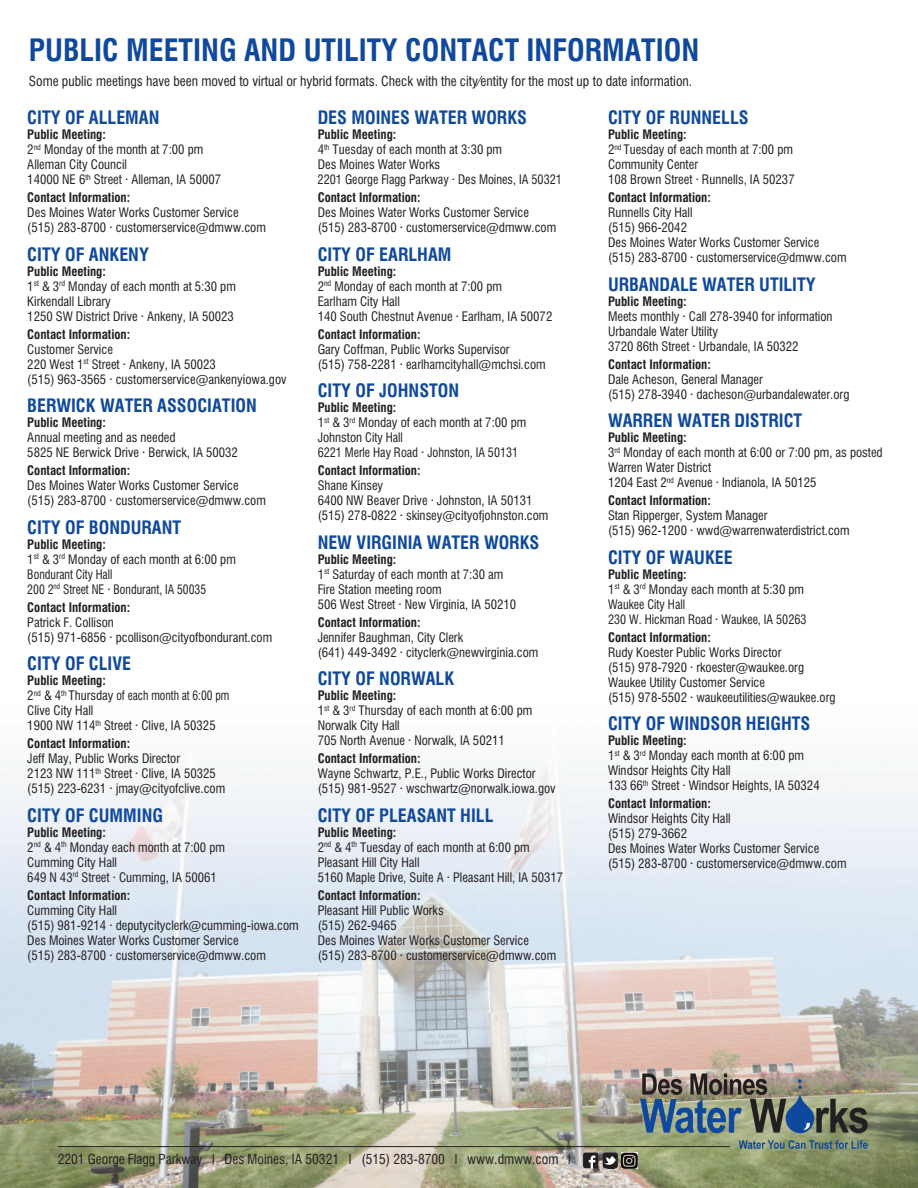
<style>
.page{position:relative;width:918px;height:1188px;background:#fff}
.page>*{position:absolute;margin:0;border:0;box-sizing:border-box;transform-origin:0 0}
.t1{font:30px "Corporate Condensed Bold SWFTE";color:#0f499d}
.t2{font:18px "Corporate Condensed Bold SWFTE";color:#0f499d}
.t3{font:13.5px "Corporate Condensed Regular SWFTE";color:#231f20}
.t4{font:12.75px/15px "Corporate Condensed Regular SWFTE";color:#231f20}
.t5{font:12.75px "Corporate Condensed Bold SWFTE";color:#231f20}
</style>
<div class="page">
<img style="left:0;top:765px;width:918px;height:423px">
<hr style="left:58px;top:1146px;width:672px;height:1px;background:#231f20">
<img style="left:640px;top:1074px;width:228px;height:59px">
<svg style="left:739px;top:1140px;width:129px;height:9px"></svg>
<img style="left:621px;top:1153px;width:16px;height:15px">
<svg style="left:583px;top:1153px;width:35px;height:15px"></svg>
<h1 class="t1" style="left:29px;top:33px;width:672px">PUBLIC MEETING AND UTILITY CONTACT INFORMATION</h1>
<p class="t3" style="left:29px;top:76px;width:665px">Some public meetings have been moved to virtual or hybrid formats. Check with the city/entity for the most up to date information.</p>
<h2 class="t2" style="left:27px;top:107px;width:134px">CITY OF ALLEMAN</h2>
<p class="t5" style="left:27px;top:127px;width:80px">Public Meeting:</p>
<p class="t4" style="left:27px;top:143px;width:195px">2<sup>nd</sup> Monday of the month at 7:00 pm<br>Alleman City Council<br>14000 NE 6<sup>th</sup> Street • Alleman, IA 50007</p>
<p class="t5" style="left:27px;top:190px;width:104px">Contact Information:</p>
<p class="t4" style="left:27px;top:206px;width:240px">Des Moines Water Works Customer Service (515) 283-8700 • customerservice@dmww.com</p>
<h2 class="t2" style="left:27px;top:244px;width:123px">CITY OF ANKENY</h2>
<p class="t5" style="left:27px;top:264px;width:80px">Public Meeting:</p>
<p class="t4" style="left:27px;top:279px;width:210px">1<sup>st</sup> &amp; 3<sup>rd</sup> Monday of each month at 5:30 pm<br>Kirkendall Library<br>1250 SW District Drive • Ankeny, IA 50023</p>
<p class="t5" style="left:27px;top:327px;width:104px">Contact Information:</p>
<p class="t4" style="left:27px;top:342px;width:261px">Customer Service<br>220 West 1<sup>st</sup> Street • Ankeny, IA 50023<br>(515) 963-3565 • customerservice@ankenyiowa.gov</p>
<h2 class="t2" style="left:27px;top:395px;width:231px">BERWICK WATER ASSOCIATION</h2>
<p class="t5" style="left:27px;top:415px;width:80px">Public Meeting:</p>
<p class="t4" style="left:27px;top:431px;width:212px">Annual meeting and as needed<br>5825 NE Berwick Drive • Berwick, IA 50032</p>
<p class="t5" style="left:27px;top:463px;width:104px">Contact Information:</p>
<p class="t4" style="left:27px;top:479px;width:240px">Des Moines Water Works Customer Service (515) 283-8700 • customerservice@dmww.com</p>
<h2 class="t2" style="left:27px;top:517px;width:155px">CITY OF BONDURANT</h2>
<p class="t5" style="left:27px;top:537px;width:80px">Public Meeting:</p>
<p class="t4" style="left:27px;top:552px;width:210px">1<sup>st</sup> &amp; 3<sup>rd</sup> Monday of each month at 6:00 pm<br>Bondurant City Hall<br>200 2<sup>nd</sup> Street NE • Bondurant, IA 50035</p>
<p class="t5" style="left:27px;top:600px;width:104px">Contact Information:</p>
<p class="t4" style="left:27px;top:615px;width:246px">Patrick F. Collison<br>(515) 971-6856 • pcollison@cityofbondurant.com</p>
<h2 class="t2" style="left:27px;top:653px;width:105px">CITY OF CLIVE</h2>
<p class="t5" style="left:27px;top:673px;width:80px">Public Meeting:</p>
<p class="t4" style="left:27px;top:689px;width:204px">2<sup>nd</sup> &amp; 4<sup>th</sup> Thursday of each month at 6:00 pm<br>Clive City Hall<br>1900 NW 114<sup>th</sup> Street • Clive, IA 50325</p>
<p class="t5" style="left:27px;top:736px;width:104px">Contact Information:</p>
<p class="t4" style="left:27px;top:752px;width:199px">Jeff May, Public Works Director<br>2123 NW 111<sup>th</sup> Street • Clive, IA 50325 (515) 223-6231 • jmay@cityofclive.com</p>
<h2 class="t2" style="left:27px;top:805px;width:137px">CITY OF CUMMING</h2>
<p class="t5" style="left:27px;top:825px;width:80px">Public Meeting:</p>
<p class="t4" style="left:27px;top:840px;width:199px">2<sup>nd</sup> &amp; 4<sup>th</sup> Monday each month at 7:00 pm<br>Cumming City Hall<br>649 N 43<sup>rd</sup> Street • Cumming, IA 50061</p>
<p class="t5" style="left:27px;top:888px;width:104px">Contact Information:</p>
<p class="t4" style="left:27px;top:903px;width:273px">Cumming City Hall<br>(515) 981-9214 • deputycityclerk@cumming-iowa.com Des Moines Water Works Customer Service<br>(515) 283-8700 • customerservice@dmww.com</p>
<h2 class="t2" style="left:318px;top:107px;width:211px">DES MOINES WATER WORKS</h2>
<p class="t5" style="left:318px;top:127px;width:80px">Public Meeting:</p>
<p class="t4" style="left:318px;top:143px;width:246px">4<sup>th</sup> Tuesday of each month at 3:30 pm<br>Des Moines Water Works<br>2201 George Flagg Parkway • Des Moines, IA 50321</p>
<p class="t5" style="left:318px;top:190px;width:104px">Contact Information:</p>
<p class="t4" style="left:318px;top:206px;width:240px">Des Moines Water Works Customer Service (515) 283-8700 • customerservice@dmww.com</p>
<h2 class="t2" style="left:318px;top:244px;width:135px">CITY OF EARLHAM</h2>
<p class="t5" style="left:318px;top:264px;width:80px">Public Meeting:</p>
<p class="t4" style="left:318px;top:279px;width:236px">2<sup>nd</sup> Monday of each month at 7:00 pm<br>Earlham City Hall<br>140 South Chestnut Avenue • Earlham, IA 50072</p>
<p class="t5" style="left:318px;top:327px;width:104px">Contact Information:</p>
<p class="t4" style="left:318px;top:342px;width:230px">Gary Coffman, Public Works Supervisor<br>(515) 758-2281 • earlhamcityhall@mchsi.com</p>
<h2 class="t2" style="left:318px;top:380px;width:143px">CITY OF JOHNSTON</h2>
<p class="t5" style="left:318px;top:400px;width:80px">Public Meeting:</p>
<p class="t4" style="left:318px;top:416px;width:210px">1<sup>st</sup> &amp; 3<sup>rd</sup> Monday of each month at 7:00 pm<br>Johnston City Hall<br>6221 Merle Hay Road • Johnston, IA 50131</p>
<p class="t5" style="left:318px;top:463px;width:104px">Contact Information:</p>
<p class="t4" style="left:318px;top:479px;width:232px">Shane Kinsey<br>6400 NW Beaver Drive • Johnston, IA 50131 (515) 278-0822 • skinsey@cityofjohnston.com</p>
<h2 class="t2" style="left:318px;top:532px;width:223px">NEW VIRGINIA WATER WORKS</h2>
<p class="t5" style="left:318px;top:552px;width:80px">Public Meeting:</p>
<p class="t4" style="left:318px;top:567px;width:200px">1<sup>st</sup> Saturday of each month at 7:30 am<br>Fire Station meeting room<br>506 West Street • New Virginia, IA 50210</p>
<p class="t5" style="left:318px;top:615px;width:104px">Contact Information:</p>
<p class="t4" style="left:318px;top:630px;width:222px">Jennifer Baughman, City Clerk<br>(641) 449-3492 • cityclerk@newvirginia.com</p>
<h2 class="t2" style="left:318px;top:668px;width:138px">CITY OF NORWALK</h2>
<p class="t5" style="left:318px;top:688px;width:80px">Public Meeting:</p>
<p class="t4" style="left:318px;top:704px;width:216px">1<sup>st</sup> &amp; 3<sup>rd</sup> Thursday of each month at 6:00 pm<br>Norwalk City Hall<br>705 North Avenue • Norwalk, IA 50211</p>
<p class="t5" style="left:318px;top:751px;width:104px">Contact Information:</p>
<p class="t4" style="left:318px;top:767px;width:240px">Wayne Schwartz, P.E., Public Works Director (515) 981-9527 • wschwartz@norwalk.iowa.gov</p>
<h2 class="t2" style="left:318px;top:805px;width:177px">CITY OF PLEASANT HILL</h2>
<p class="t5" style="left:318px;top:825px;width:80px">Public Meeting:</p>
<p class="t4" style="left:318px;top:840px;width:247px">2<sup>nd</sup> &amp; 4<sup>th</sup> Tuesday of each month at 6:00 pm<br>Pleasant Hill City Hall<br>5160 Maple Drive, Suite A • Pleasant Hill, IA 50317</p>
<p class="t5" style="left:318px;top:888px;width:104px">Contact Information:</p>
<p class="t4" style="left:318px;top:903px;width:240px">Pleasant Hill Public Works<br>(515) 262-9465<br>Des Moines Water Works Customer Service (515) 283-8700 • customerservice@dmww.com</p>
<h2 class="t2" style="left:608px;top:107px;width:142px">CITY OF RUNNELLS</h2>
<p class="t5" style="left:608px;top:127px;width:80px">Public Meeting:</p>
<p class="t4" style="left:608px;top:143px;width:188px">2<sup>nd</sup> Tuesday of each month at 7:00 pm<br>Community Center<br>108 Brown Street • Runnells, IA 50237</p>
<p class="t5" style="left:608px;top:190px;width:104px">Contact Information:</p>
<p class="t4" style="left:608px;top:206px;width:240px">Runnells City Hall<br>(515) 966-2042<br>Des Moines Water Works Customer Service (515) 283-8700 • customerservice@dmww.com</p>
<h2 class="t2" style="left:608px;top:274px;width:209px">URBANDALE WATER UTILITY</h2>
<p class="t5" style="left:608px;top:294px;width:80px">Public Meeting:</p>
<p class="t4" style="left:608px;top:309px;width:226px">Meets monthly • Call 278-3940 for information<br>Urbandale Water Utility<br>3720 86th Street • Urbandale, IA 50322</p>
<p class="t5" style="left:608px;top:357px;width:104px">Contact Information:</p>
<p class="t4" style="left:608px;top:372px;width:243px">Dale Acheson, General Manager<br>(515) 278-3940 • dacheson@urbandalewater.org</p>
<h2 class="t2" style="left:608px;top:410px;width:196px">WARREN WATER DISTRICT</h2>
<p class="t5" style="left:608px;top:430px;width:80px">Public Meeting:</p>
<p class="t4" style="left:608px;top:446px;width:276px">3<sup>rd</sup> Monday of each month at 6:00 or 7:00 pm, as posted<br>Warren Water District<br>1204 East 2<sup>nd</sup> Avenue • Indianola, IA 50125</p>
<p class="t5" style="left:608px;top:493px;width:104px">Contact Information:</p>
<p class="t4" style="left:608px;top:509px;width:243px">Stan Ripperger, System Manager<br>(515) 962-1200 • wwd@warrenwaterdistrict.com</p>
<h2 class="t2" style="left:608px;top:547px;width:126px">CITY OF WAUKEE</h2>
<p class="t5" style="left:608px;top:567px;width:80px">Public Meeting:</p>
<p class="t4" style="left:608px;top:582px;width:200px">1<sup>st</sup> &amp; 3<sup>rd</sup> Monday each month at 5:30 pm<br>Waukee City Hall<br>230 W. Hickman Road • Waukee, IA 50263</p>
<p class="t5" style="left:608px;top:630px;width:104px">Contact Information:</p>
<p class="t4" style="left:608px;top:645px;width:229px">Rudy Koester Public Works Director<br>(515) 978-7920 • rkoester@waukee.org Waukee Utility Customer Service<br>(515) 978-5502 • waukeeutilities@waukee.org</p>
<h2 class="t2" style="left:608px;top:713px;width:204px">CITY OF WINDSOR HEIGHTS</h2>
<p class="t5" style="left:608px;top:733px;width:80px">Public Meeting:</p>
<p class="t4" style="left:608px;top:749px;width:213px">1<sup>st</sup> &amp; 3<sup>rd</sup> Monday each month at 6:00 pm<br>Windsor Heights City Hall<br>133 66<sup>th</sup> Street • Windsor Heights, IA 50324</p>
<p class="t5" style="left:608px;top:796px;width:104px">Contact Information:</p>
<p class="t4" style="left:608px;top:812px;width:240px">Windsor Heights City Hall<br>(515) 279-3662<br>Des Moines Water Works Customer Service (515) 283-8700 • customerservice@dmww.com</p>
<p class="t3" style="left:58px;top:1154px;width:515px">2201 George Flagg Parkway l Des Moines, IA 50321 l (515) 283-8700 l www.dmww.com l</p>
</div>
